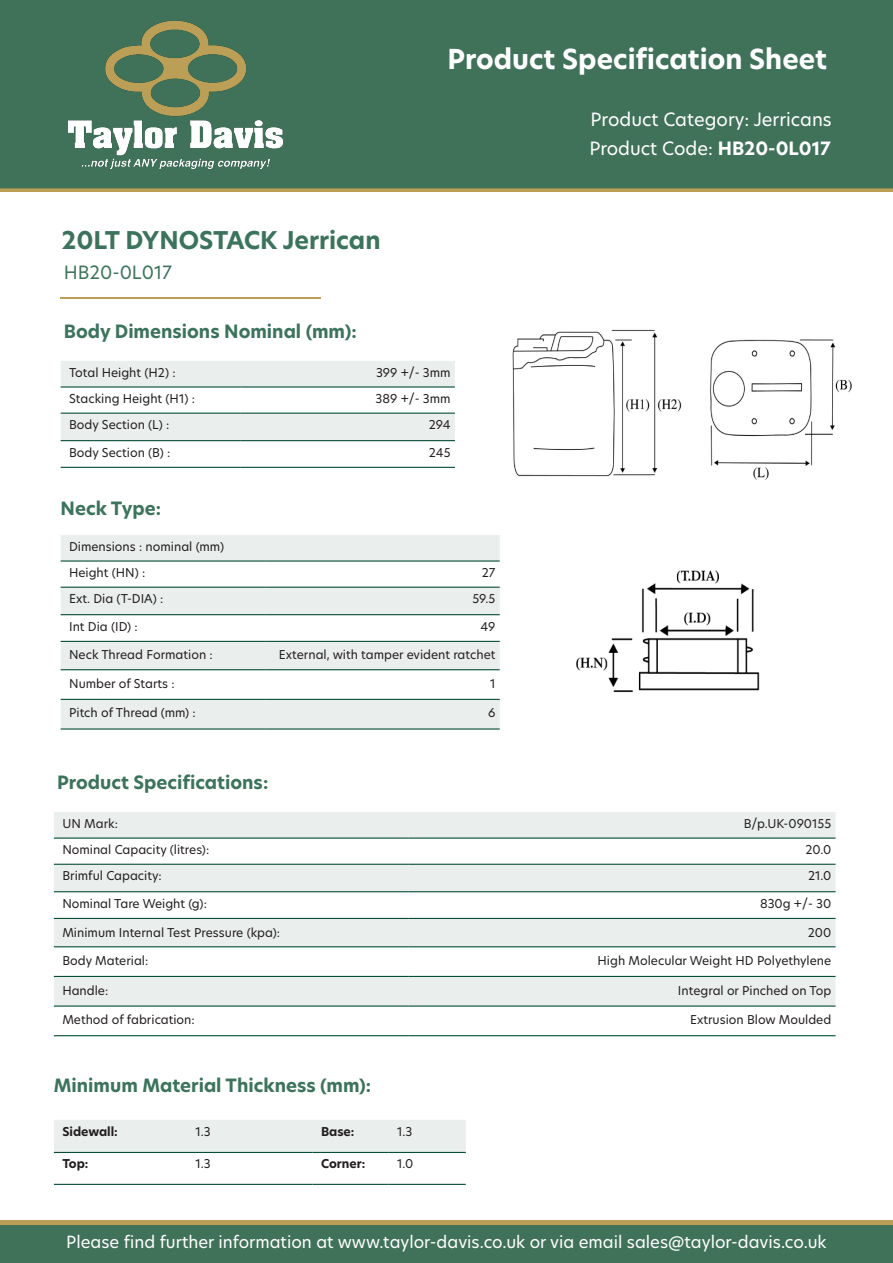
<style>
.page{position:relative;width:893px;height:1263px;background:#fff}
.page>*{position:absolute;margin:0;border:0;box-sizing:border-box;transform-origin:0 0}
.t1{font:700 27px "New Hero";color:#fff}
.t2{font:700 24px "New Hero";color:#3b735c}
.t3{font:700 18px "New Hero";color:#3b735c}
.t4{font:18px "New Hero";color:#fff}
.t5{font:18px "New Hero";color:#3b735c}
.t6{font:16.5px "New Hero";color:#fff}
.t7{font:12px "New Hero";color:#231f20}
.t8{font:700 12px "New Hero";color:#231f20}
.s1{font-weight:700}
</style>
<div class="page">
<div style="left:0;top:0;width:893px;height:192px;background:#40725a"></div>
<img style="left:0;top:1220px;width:893px;height:43px">
<img style="left:61px;top:16px;width:229px;height:159px">
<img style="left:61px;top:298px;width:260px;height:1px">
<img style="left:512px;top:329px;width:340px;height:151px">
<svg style="left:61px;top:361px;width:394px;height:79px"></svg>
<hr style="left:61px;top:386px;width:179px;height:2px;background:#074d38">
<hr style="left:240px;top:386px;width:215px;height:2px;background:#074d38">
<hr style="left:61px;top:413px;width:179px;height:1px;background:#074d38">
<hr style="left:240px;top:413px;width:215px;height:1px;background:#074d38">
<hr style="left:61px;top:440px;width:179px;height:1px;background:#074d38">
<hr style="left:240px;top:440px;width:215px;height:1px;background:#074d38">
<hr style="left:61px;top:467px;width:179px;height:1px;background:#074d38">
<hr style="left:240px;top:467px;width:215px;height:1px;background:#074d38">
<img style="left:576px;top:570px;width:184px;height:123px">
<svg style="left:61px;top:535px;width:439px;height:193px;fill:#eaeeec"></svg>
<hr style="left:61px;top:560px;width:205px;height:2px;background:#074d38">
<hr style="left:266px;top:560px;width:234px;height:2px;background:#074d38">
<hr style="left:61px;top:587px;width:205px;height:1px;background:#074d38">
<hr style="left:266px;top:587px;width:234px;height:1px;background:#074d38">
<hr style="left:61px;top:614px;width:205px;height:1px;background:#074d38">
<hr style="left:266px;top:614px;width:234px;height:1px;background:#074d38">
<hr style="left:61px;top:641px;width:205px;height:1px;background:#074d38">
<hr style="left:266px;top:641px;width:234px;height:1px;background:#074d38">
<hr style="left:61px;top:669px;width:205px;height:1px;background:#074d38">
<hr style="left:266px;top:669px;width:234px;height:1px;background:#074d38">
<hr style="left:61px;top:699px;width:205px;height:1px;background:#074d38">
<hr style="left:266px;top:699px;width:234px;height:1px;background:#074d38">
<hr style="left:61px;top:728px;width:205px;height:1px;background:#074d38">
<hr style="left:266px;top:728px;width:234px;height:1px;background:#074d38">
<svg style="left:54px;top:812px;width:781px;height:193px;fill:#eaeeec"></svg>
<hr style="left:54px;top:837px;width:354px;height:2px;background:#074d38">
<hr style="left:408px;top:837px;width:427px;height:2px;background:#074d38">
<hr style="left:54px;top:864px;width:354px;height:1px;background:#074d38">
<hr style="left:408px;top:864px;width:427px;height:1px;background:#074d38">
<hr style="left:54px;top:891px;width:354px;height:1px;background:#074d38">
<hr style="left:408px;top:891px;width:427px;height:1px;background:#074d38">
<hr style="left:54px;top:918px;width:354px;height:1px;background:#074d38">
<hr style="left:408px;top:918px;width:427px;height:1px;background:#074d38">
<hr style="left:54px;top:946px;width:354px;height:1px;background:#074d38">
<hr style="left:408px;top:946px;width:427px;height:1px;background:#074d38">
<hr style="left:54px;top:976px;width:354px;height:1px;background:#074d38">
<hr style="left:408px;top:976px;width:427px;height:1px;background:#074d38">
<hr style="left:54px;top:1005px;width:354px;height:2px;background:#074d38">
<hr style="left:408px;top:1005px;width:427px;height:2px;background:#074d38">
<hr style="left:54px;top:1035px;width:354px;height:1px;background:#074d38">
<hr style="left:408px;top:1035px;width:427px;height:1px;background:#074d38">
<div style="left:54px;top:1120px;width:412px;height:32px;background:#eaeeec"></div>
<hr style="left:54px;top:1152px;width:133px;height:1px;background:#074d38">
<hr style="left:187px;top:1152px;width:125px;height:1px;background:#074d38">
<hr style="left:312px;top:1152px;width:77px;height:1px;background:#074d38">
<hr style="left:389px;top:1152px;width:77px;height:1px;background:#074d38">
<hr style="left:54px;top:1184px;width:133px;height:1px;background:#074d38">
<hr style="left:187px;top:1184px;width:125px;height:1px;background:#074d38">
<hr style="left:312px;top:1184px;width:77px;height:1px;background:#074d38">
<hr style="left:389px;top:1184px;width:77px;height:1px;background:#074d38">
<p class="t2" style="left:62px;top:224px;width:320px">20LT DYNOSTACK Jerrican</p>
<p class="t5" style="left:64px;top:260px;width:110px">HB20-0L017</p>
<p class="t1" style="left:448px;top:41px;width:381px">Product Specification Sheet</p>
<p class="t4" style="left:591px;top:107px;width:243px">Product Category: Jerricans</p>
<p class="t4" style="left:589px;top:136px;width:243px">Product Code: <span class="s1">HB20-0L017</span></p>
<p class="t3" style="left:64px;top:319px;width:294px">Body Dimensions Nominal (mm):</p>
<p class="t7" style="left:69px;top:364px;width:108px">Total Height (H2) :</p>
<p class="t7" style="left:376px;top:364px;width:76px">399 +/- 3mm</p>
<p class="t7" style="left:69px;top:390px;width:127px">Stacking Height (H1) :</p>
<p class="t7" style="left:376px;top:390px;width:77px">389 +/- 3mm</p>
<p class="t7" style="left:69px;top:416px;width:102px">Body Section (L) :</p>
<p class="t7" style="left:429px;top:416px;width:23px">294</p>
<p class="t7" style="left:69px;top:444px;width:103px">Body Section (B) :</p>
<p class="t7" style="left:429px;top:444px;width:23px">245</p>
<p class="t3" style="left:61px;top:497px;width:102px">Neck Type:</p>
<p class="t7" style="left:69px;top:538px;width:156px">Dimensions : nominal (mm)</p>
<p class="t7" style="left:69px;top:564px;width:78px">Height (HN) :</p>
<p class="t7" style="left:482px;top:564px;width:15px">27</p>
<p class="t7" style="left:69px;top:590px;width:96px">Ext. Dia (T-DIA) :</p>
<p class="t7" style="left:472px;top:590px;width:25px">59.5</p>
<p class="t7" style="left:69px;top:618px;width:70px">Int Dia (ID) :</p>
<p class="t7" style="left:480px;top:618px;width:17px">49</p>
<p class="t7" style="left:69px;top:647px;width:145px">Neck Thread Formation :</p>
<p class="t7" style="left:279px;top:647px;width:218px">External, with tamper evident ratchet</p>
<p class="t7" style="left:69px;top:675px;width:107px">Number of Starts :</p>
<p class="t7" style="left:490px;top:675px;width:7px">1</p>
<p class="t7" style="left:69px;top:705px;width:128px">Pitch of Thread (mm) :</p>
<p class="t7" style="left:488px;top:705px;width:9px">6</p>
<p class="t3" style="left:57px;top:770px;width:213px">Product Specifications:</p>
<p class="t7" style="left:62px;top:815px;width:57px">UN Mark:</p>
<p class="t7" style="left:744px;top:815px;width:89px">B/p.UK-090155</p>
<p class="t7" style="left:62px;top:841px;width:148px">Nominal Capacity (litres):</p>
<p class="t7" style="left:805px;top:841px;width:27px">20.0</p>
<p class="t7" style="left:62px;top:868px;width:101px">Brimful Capacity:</p>
<p class="t7" style="left:808px;top:868px;width:25px">21.0</p>
<p class="t7" style="left:62px;top:895px;width:146px">Nominal Tare Weight (g):</p>
<p class="t7" style="left:760px;top:895px;width:73px">830g +/- 30</p>
<p class="t7" style="left:62px;top:924px;width:219px">Minimum Internal Test Pressure (kpa):</p>
<p class="t7" style="left:808px;top:924px;width:25px">200</p>
<p class="t7" style="left:62px;top:952px;width:88px">Body Material:</p>
<p class="t7" style="left:597px;top:952px;width:235px">High Molecular Weight HD Polyethylene</p>
<p class="t7" style="left:62px;top:982px;width:47px">Handle:</p>
<p class="t7" style="left:678px;top:982px;width:155px">Integral or Pinched on Top</p>
<p class="t7" style="left:62px;top:1011px;width:134px">Method of fabrication:</p>
<p class="t7" style="left:690px;top:1011px;width:143px">Extrusion Blow Moulded</p>
<p class="t3" style="left:54px;top:1073px;width:319px">Minimum Material Thickness (mm):</p>
<p class="t8" style="left:62px;top:1123px;width:57px">Sidewall:</p>
<p class="t7" style="left:196px;top:1123px;width:17px">1.3</p>
<p class="t8" style="left:321px;top:1123px;width:35px">Base:</p>
<p class="t7" style="left:397px;top:1123px;width:17px">1.3</p>
<p class="t8" style="left:62px;top:1156px;width:28px">Top:</p>
<p class="t7" style="left:196px;top:1156px;width:17px">1.3</p>
<p class="t8" style="left:321px;top:1156px;width:46px">Corner:</p>
<p class="t7" style="left:397px;top:1156px;width:18px">1.0</p>
<p class="t6" style="left:66px;top:1231px;width:762px">Please find further information at www.taylor-davis.co.uk or via email sales@taylor-davis.co.uk</p>
</div>
